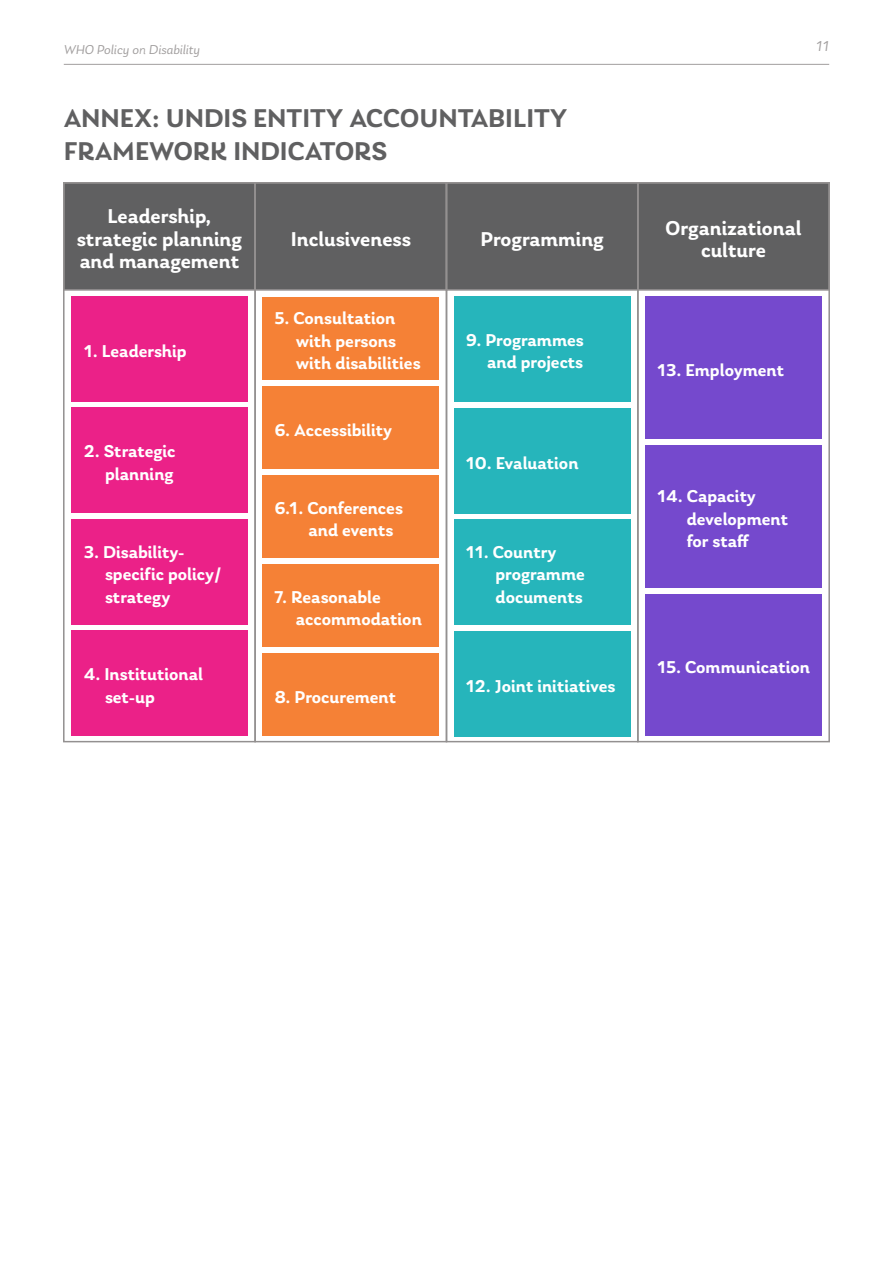
<style>
.page{position:relative;width:893px;height:1263px;background:#fff}
.page>*{position:absolute;margin:0;border:0;box-sizing:border-box;transform-origin:0 0}
.t1{font:600 27px/32.4px "Laca";color:#606061}
.t2{font:600 21px/22.5px "Laca";color:#fff;text-align:center}
.t3{font:600 18px/22.5px "Laca";color:#fff}
.t4{font:italic 15px "Laca";color:#a19e9e}
.t5{font:italic 13.5px "Laca";color:#a19e9e}
</style>
<div class="page">
<hr style="left:64px;top:64px;width:765px;height:1px;background:#a19e9e">
<div style="left:63px;top:182px;width:193px;height:109px;background:#606061;border:2px solid #939090"></div>
<div style="left:254px;top:182px;width:193px;height:109px;background:#606061;border:2px solid #939090"></div>
<div style="left:446px;top:182px;width:193px;height:109px;background:#606061;border:2px solid #939090"></div>
<div style="left:637px;top:182px;width:193px;height:109px;background:#606061;border:2px solid #939090"></div>
<div style="left:454px;top:408px;width:176px;height:105px;background:#26b5bb"></div>
<div style="left:454px;top:631px;width:176px;height:105px;background:#26b5bb"></div>
<div style="left:454px;top:296px;width:176px;height:106px;background:#26b5bb"></div>
<div style="left:454px;top:519px;width:176px;height:106px;background:#26b5bb"></div>
<div style="left:645px;top:296px;width:177px;height:143px;background:#7549cd"></div>
<div style="left:645px;top:594px;width:177px;height:142px;background:#7549cd"></div>
<div style="left:645px;top:445px;width:177px;height:143px;background:#7549cd"></div>
<div style="left:263px;top:297px;width:176px;height:83px;background:#f58136"></div>
<div style="left:263px;top:475px;width:176px;height:83px;background:#f58136"></div>
<div style="left:263px;top:653px;width:176px;height:83px;background:#f58136"></div>
<div style="left:263px;top:386px;width:176px;height:83px;background:#f58136"></div>
<div style="left:71px;top:296px;width:177px;height:105px;background:#eb2188"></div>
<div style="left:71px;top:519px;width:177px;height:105px;background:#eb2188"></div>
<div style="left:71px;top:408px;width:177px;height:105px;background:#eb2188"></div>
<div style="left:71px;top:631px;width:177px;height:105px;background:#eb2188"></div>
<div style="left:263px;top:564px;width:176px;height:83px;background:#f58136"></div>
<div style="left:446px;top:182px;width:193px;height:560px;border:2px solid #939090"></div>
<div style="left:63px;top:182px;width:193px;height:560px;border:2px solid #939090"></div>
<div style="left:254px;top:182px;width:193px;height:560px;border:2px solid #939090"></div>
<div style="left:637px;top:182px;width:193px;height:560px;border:2px solid #939090"></div>
<p class="t5" style="left:64px;top:42px;width:138px">WHO Policy on Disability</p>
<p class="t4" style="left:816px;top:38px;width:15px">11</p>
<h1 class="t1" style="left:64px;top:102px;width:505px">ANNEX: UNDIS ENTITY ACCOUNTABILITY<br>FRAMEWORK INDICATORS</h1>
<p class="t2" style="left:77px;top:205px;width:167px">Leadership, strategic planning and management</p>
<p class="t3" style="left:84px;top:340px;width:104px">1. Leadership</p>
<p class="t3" style="left:84px;top:440px;width:93px;text-align:right">2. Strategic planning</p>
<p class="t3" style="left:105px;top:540px;width:119px;text-indent:-21px">3. Disability&shy;specific policy/ strategy</p>
<p class="t2" style="left:291px;top:228px;width:122px">Inclusiveness</p>
<p class="t2" style="left:480px;top:228px;width:125px">Programming</p>
<p class="t2" style="left:666px;top:216px;width:137px">Organizational culture</p>
<p class="t3" style="left:296px;top:307px;width:126px;text-indent:-21px">5. Consultation with persons with disabilities</p>
<p class="t3" style="left:274px;top:419px;width:119px">6. Accessibility</p>
<p class="t3" style="left:308px;top:496px;width:96px;text-indent:-34px">6.1. Conferences and events</p>
<p class="t3" style="left:296px;top:585px;width:128px;text-indent:-21px">7. Reasonable accommodation</p>
<p class="t3" style="left:466px;top:329px;width:120px;text-align:right">9. Programmes and projects</p>
<p class="t3" style="left:466px;top:451px;width:114px">10. Evaluation</p>
<p class="t3" style="left:495px;top:540px;width:91px;text-indent:-30px">11. Country programme documents</p>
<p class="t3" style="left:657px;top:359px;width:129px">13. Employment</p>
<p class="t3" style="left:687px;top:485px;width:103px;text-indent:-30px">14. Capacity development for staff</p>
<p class="t3" style="left:105px;top:663px;width:100px;text-indent:-21px">4. Institutional set-up</p>
<p class="t3" style="left:466px;top:675px;width:151px">12. Joint initiatives</p>
<p class="t3" style="left:274px;top:686px;width:123px">8. Procurement</p>
<p class="t3" style="left:657px;top:656px;width:155px">15. Communication</p>
</div>
